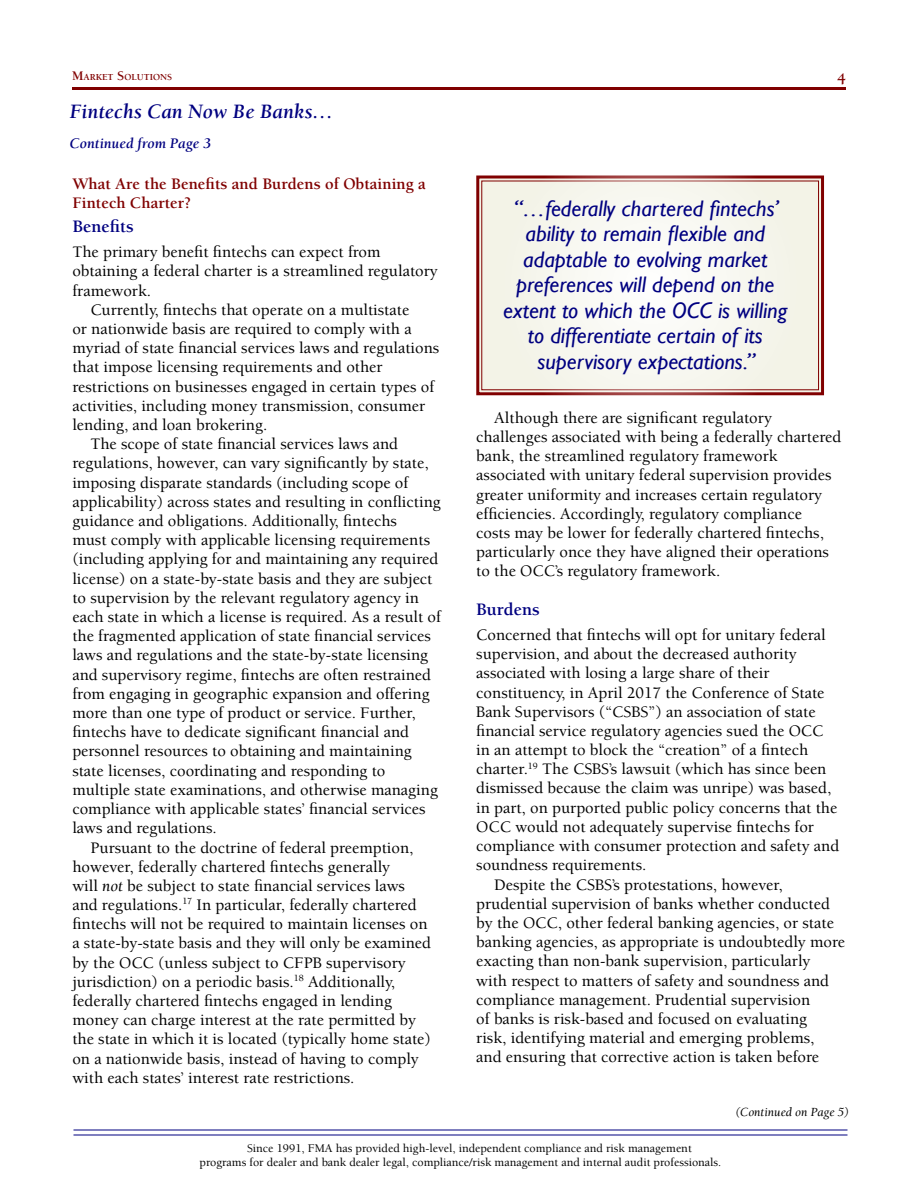
<style>
.page{position:relative;width:918px;height:1188px;background:#fff}
.page>*{position:absolute;margin:0;border:0;box-sizing:border-box;transform-origin:0 0}
.t1{font:italic 22.5px/25.5px "Gill Sans";color:#000080;text-align:center}
.t2{font:italic 700 21px "Berkeley";color:#000080}
.t3{font:700 18px "Berkeley";color:#000080}
.t4{font:500 16.5px/19.2px "Berkeley";color:#000}
.t5{font:700 16.5px/19.2px "Berkeley";color:#800000}
.t6{font:italic 700 15px "Berkeley";color:#000080}
.t7{font:italic 12.75px "Berkeley";color:#000}
.t8{font:500 12px/13.5px "Berkeley";color:#000}
.t9{font:700 9.45px "Berkeley";color:#800000}
.s1{font-size:13.5px}
.s2{font-weight:400;font-style:italic}
</style>
<div class="page">
<hr style="left:72px;top:87px;width:774px;height:3px;background:#800000">
<hr style="left:74px;top:1129px;width:774px;height:2px;background:#000080">
<hr style="left:74px;top:1134px;width:774px;height:2px;background:#000080">
<svg style="left:476px;top:175px;width:348px;height:221px"></svg>
<p class="t9" style="left:72px;top:72px;width:101px"><span class="s1">M</span>ARKET <span class="s1">S</span>OLUTIONS</p>
<p class="t5" style="left:837px;top:69px;width:10px">4</p>
<p class="t2" style="left:70px;top:100px;width:265px">Fintechs Can Now Be Banks…</p>
<p class="t6" style="left:70px;top:135px;width:143px">Continued from Page 3</p>
<p class="t5" style="left:72px;top:175px;width:355px">What Are the Benefits and Burdens of Obtaining a<br>Fintech Charter?</p>
<p class="t3" style="left:72px;top:217px;width:63px">Benefits</p>
<p class="t4" style="left:72px;top:243px;width:310px">The primary benefit fintechs can expect from</p>
<p class="t4" style="left:72px;top:262px;width:367px">obtaining a federal charter is a streamlined regulatory</p>
<p class="t4" style="left:72px;top:281px;width:80px">framework.</p>
<p class="t4" style="left:90px;top:300px;width:321px">Currently, fintechs that operate on a multistate</p>
<p class="t4" style="left:72px;top:319px;width:341px">or nationwide basis are required to comply with a</p>
<p class="t4" style="left:72px;top:339px;width:369px">myriad of state financial services laws and regulations</p>
<p class="t4" style="left:72px;top:358px;width:312px">that impose licensing requirements and other</p>
<p class="t4" style="left:72px;top:377px;width:363px">restrictions on businesses engaged in certain types of</p>
<p class="t4" style="left:72px;top:396px;width:354px">activities, including money transmission, consumer</p>
<p class="t4" style="left:72px;top:416px;width:196px">lending, and loan brokering.</p>
<p class="t4" style="left:90px;top:435px;width:309px">The scope of state financial services laws and</p>
<p class="t4" style="left:72px;top:454px;width:358px">regulations, however, can vary significantly by state,</p>
<p class="t4" style="left:72px;top:473px;width:338px">imposing disparate standards (including scope of</p>
<p class="t4" style="left:72px;top:492px;width:370px">applicability) across states and resulting in conflicting</p>
<p class="t4" style="left:72px;top:512px;width:326px">guidance and obligations. Additionally, fintechs</p>
<p class="t4" style="left:72px;top:531px;width:359px">must comply with applicable licensing requirements</p>
<p class="t4" style="left:72px;top:550px;width:367px">(including applying for and maintaining any required</p>
<p class="t4" style="left:72px;top:569px;width:362px">license) on a state-by-state basis and they are subject</p>
<p class="t4" style="left:72px;top:588px;width:348px">to supervision by the relevant regulatory agency in</p>
<p class="t4" style="left:72px;top:608px;width:370px">each state in which a license is required. As a result of</p>
<p class="t4" style="left:72px;top:627px;width:360px">the fragmented application of state financial services</p>
<p class="t4" style="left:72px;top:646px;width:357px">laws and regulations and the state-by-state licensing</p>
<p class="t4" style="left:72px;top:665px;width:360px">and supervisory regime, fintechs are often restrained</p>
<p class="t4" style="left:72px;top:684px;width:359px">from engaging in geographic expansion and offering</p>
<p class="t4" style="left:72px;top:704px;width:345px">more than one type of product or service. Further,</p>
<p class="t4" style="left:72px;top:723px;width:338px">fintechs have to dedicate significant financial and</p>
<p class="t4" style="left:72px;top:742px;width:341px">personnel resources to obtaining and maintaining</p>
<p class="t4" style="left:72px;top:761px;width:315px">state licenses, coordinating and responding to</p>
<p class="t4" style="left:72px;top:780px;width:367px">multiple state examinations, and otherwise managing</p>
<p class="t4" style="left:72px;top:800px;width:355px">compliance with applicable states’ financial services</p>
<p class="t4" style="left:72px;top:819px;width:146px">laws and regulations.</p>
<p class="t4" style="left:90px;top:838px;width:325px">Pursuant to the doctrine of federal preemption,</p>
<p class="t4" style="left:72px;top:857px;width:319px">however, federally chartered fintechs generally</p>
<p class="t4" style="left:72px;top:876px;width:334px">will <span class="s2">not</span> be subject to state financial services laws</p>
<p class="t4" style="left:72px;top:895px;width:346px">and regulations.<sup>17</sup> In particular, federally chartered</p>
<p class="t4" style="left:72px;top:915px;width:357px">fintechs will not be required to maintain licenses on</p>
<p class="t4" style="left:72px;top:934px;width:360px">a state-by-state basis and they will only be examined</p>
<p class="t4" style="left:72px;top:953px;width:335px">by the OCC (unless subject to CFPB supervisory</p>
<p class="t4" style="left:72px;top:972px;width:324px">jurisdiction) on a periodic basis.<sup>18</sup> Additionally,</p>
<p class="t4" style="left:72px;top:991px;width:321px">federally chartered fintechs engaged in lending</p>
<p class="t4" style="left:72px;top:1011px;width:345px">money can charge interest at the rate permitted by</p>
<p class="t4" style="left:72px;top:1030px;width:360px">the state in which it is located (typically home state)</p>
<p class="t4" style="left:72px;top:1049px;width:348px">on a nationwide basis, instead of having to comply</p>
<p class="t4" style="left:72px;top:1068px;width:284px">with each states’ interest rate restrictions.</p>
<h1 class="t1" style="left:503px;top:196px;width:286px">“…federally chartered fintechs’ ability to remain flexible and adaptable to evolving market preferences will depend on the extent to which the OCC is willing to differentiate certain of its supervisory expectations.”</h1>
<p class="t4" style="left:476px;top:408px;width:367px;text-indent:18px">Although there are significant regulatory challenges associated with being a federally chartered bank, the streamlined regulatory framework associated with unitary federal supervision provides greater uniformity and increases certain regulatory efficiencies. Accordingly, regulatory compliance<br>costs may be lower for federally chartered fintechs, particularly once they have aligned their operations to the OCC’s regulatory framework.</p>
<p class="t3" style="left:476px;top:599px;width:65px">Burdens</p>
<p class="t4" style="left:476px;top:625px;width:351px">Concerned that fintechs will opt for unitary federal</p>
<p class="t4" style="left:476px;top:645px;width:322px">supervision, and about the decreased authority</p>
<p class="t4" style="left:476px;top:664px;width:295px">associated with losing a large share of their</p>
<p class="t4" style="left:476px;top:683px;width:350px">constituency, in April 2017 the Conference of State</p>
<p class="t4" style="left:476px;top:702px;width:341px">Bank Supervisors (“CSBS”)―an association of state</p>
<p class="t4" style="left:476px;top:721px;width:349px">financial service regulatory agencies―sued the OCC</p>
<p class="t4" style="left:476px;top:741px;width:334px">in an attempt to block the “creation” of a fintech</p>
<p class="t4" style="left:476px;top:760px;width:352px">charter.<sup>19</sup> The CSBS’s lawsuit (which has since been</p>
<p class="t4" style="left:476px;top:779px;width:356px">dismissed because the claim was unripe) was based,</p>
<p class="t4" style="left:476px;top:798px;width:363px">in part, on purported public policy concerns that the</p>
<p class="t4" style="left:476px;top:817px;width:339px">OCC would not adequately supervise fintechs for</p>
<p class="t4" style="left:476px;top:837px;width:364px">compliance with consumer protection and safety and</p>
<p class="t4" style="left:476px;top:856px;width:172px">soundness requirements.</p>
<p class="t4" style="left:494px;top:875px;width:290px">Despite the CSBS’s protestations, however,</p>
<p class="t4" style="left:476px;top:894px;width:355px">prudential supervision of banks―whether conducted</p>
<p class="t4" style="left:476px;top:913px;width:359px">by the OCC, other federal banking agencies, or state</p>
<p class="t4" style="left:476px;top:933px;width:371px">banking agencies, as appropriate―is undoubtedly more</p>
<p class="t4" style="left:476px;top:952px;width:336px">exacting than non-bank supervision, particularly</p>
<p class="t4" style="left:476px;top:971px;width:354px">with respect to matters of safety and soundness and</p>
<p class="t4" style="left:476px;top:990px;width:336px">compliance management. Prudential supervision</p>
<p class="t4" style="left:476px;top:1010px;width:332px">of banks is risk-based and focused on evaluating</p>
<p class="t4" style="left:476px;top:1029px;width:340px">risk, identifying material and emerging problems,</p>
<p class="t4" style="left:476px;top:1048px;width:345px">and ensuring that corrective action is taken before</p>
<p class="t7" style="left:735px;top:1105px;width:116px">(Continued on Page 5)</p>
<p class="t8" style="left:200px;top:1142px;width:523px;text-indent:48px">Since 1991, FMA has provided high-level, independent compliance and risk management programs for dealer and bank dealer legal, compliance/risk management and internal audit professionals.</p>
</div>
